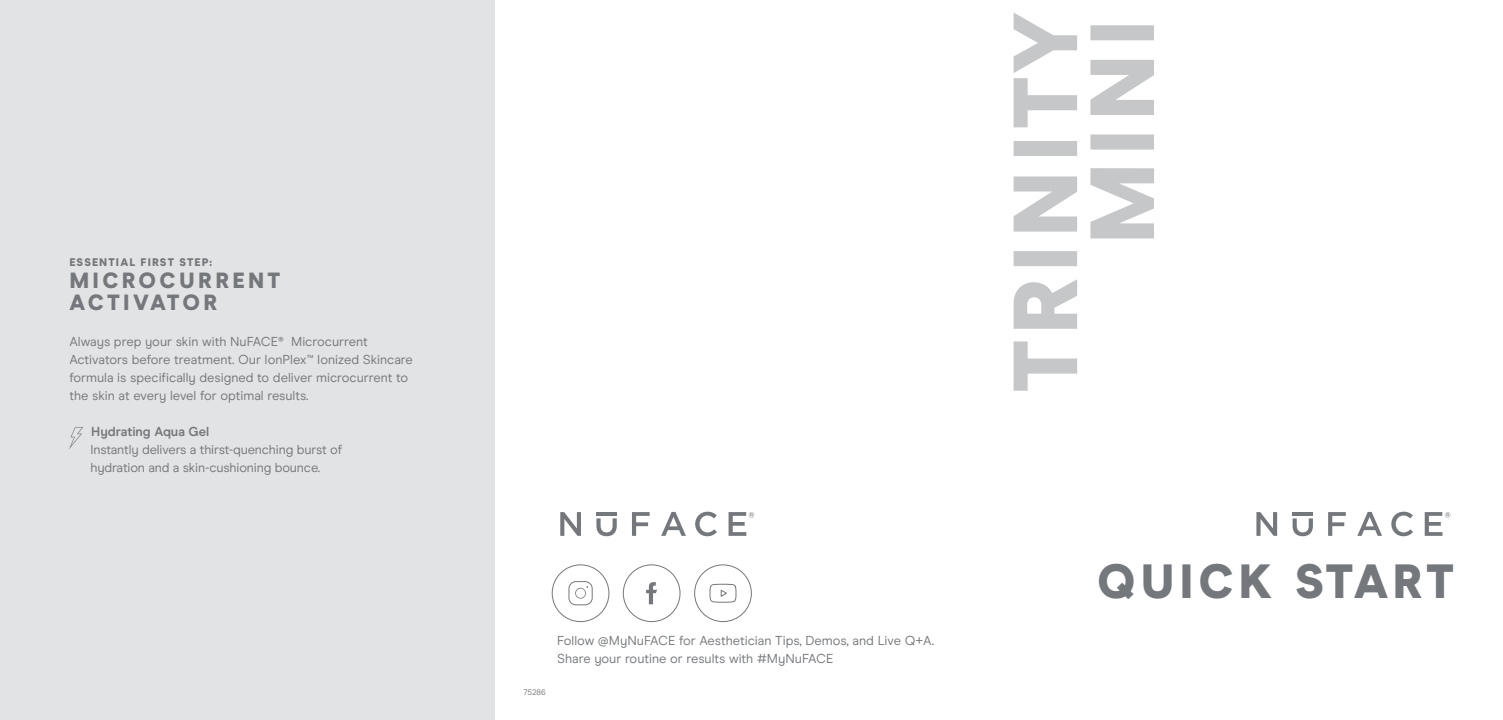
<style>
.page{position:relative;width:1503px;height:720px;background:#fff}
.page>*{position:absolute;margin:0;border:0;box-sizing:border-box;transform-origin:0 0}
.t1{font:900 48px "Modern Era";letter-spacing:.09em;color:#74777b}
.t2{font:900 22px/22px "Modern Era";letter-spacing:.15em;color:#74777b}
.t3{font:13px/18px "Modern Era";color:#74777b}
.t4{font:700 13px "Modern Era";color:#74777b}
.t5{font:900 11px "Modern Era";letter-spacing:.1em;color:#74777b}
.t6{font:8px "Modern Era";color:#74777b}
</style>
<div class="page">
<div style="left:0;top:0;width:495px;height:720px;background:#e2e3e4"></div>
<svg style="left:560px;top:512px;width:21px;height:24px"></svg>
<hr style="left:596px;top:512px;width:21px;height:3px;background:#74777b">
<svg style="left:596px;top:518px;width:21px;height:18px"></svg>
<svg style="left:632px;top:512px;width:18px;height:24px"></svg>
<svg style="left:661px;top:512px;width:25px;height:24px"></svg>
<svg style="left:695px;top:512px;width:22px;height:24px"></svg>
<svg style="left:729px;top:512px;width:25px;height:24px"></svg>
<svg style="left:1014px;top:13px;width:63px;height:378px"></svg>
<svg style="left:1090px;top:25px;width:64px;height:213px"></svg>
<svg style="left:1256px;top:512px;width:21px;height:24px"></svg>
<hr style="left:1293px;top:512px;width:20px;height:3px;background:#74777b">
<svg style="left:1293px;top:518px;width:20px;height:18px"></svg>
<svg style="left:1328px;top:512px;width:18px;height:24px"></svg>
<svg style="left:1357px;top:512px;width:25px;height:24px"></svg>
<svg style="left:1391px;top:512px;width:22px;height:24px"></svg>
<svg style="left:1425px;top:512px;width:25px;height:24px"></svg>
<svg style="left:69px;top:427px;width:14px;height:22px"></svg>
<div style="left:623px;top:565px;width:57px;height:57px;border:1px solid #74777b;border-radius:50%"></div>
<svg style="left:646px;top:582px;width:11px;height:22px"></svg>
<div style="left:695px;top:565px;width:56px;height:57px;border:1px solid #74777b;border-radius:50%"></div>
<svg style="left:710px;top:583px;width:26px;height:20px"></svg>
<div style="left:552px;top:565px;width:57px;height:57px;border:1px solid #74777b;border-radius:50%"></div>
<div style="left:569px;top:581px;width:23px;height:24px;border:1px solid #74777b;border-radius:7px"></div>
<svg style="left:575px;top:586px;width:13px;height:13px"></svg>
<p class="t5" style="left:69px;top:256px;width:144px">ESSENTIAL FIRST STEP:</p>
<h2 class="t2" style="left:69px;top:270px;width:213px">MICROCURRENT<br>ACTIVATOR</h2>
<p class="t3" style="left:69px;top:333px;width:345px">Always prep your skin with NuFACE® Microcurrent Activators before treatment. Our IonPlex™ Ionized Skincare formula is specifically designed to deliver microcurrent to the skin at every level for optimal results.</p>
<p class="t4" style="left:91px;top:424px;width:120px">Hydrating Aqua Gel</p>
<p class="t3" style="left:90px;top:441px;width:253px">Instantly delivers a thirst-quenching burst of hydration and a skin-cushioning bounce.</p>
<p class="t6" style="left:523px;top:688px;width:24px">75286</p>
<p class="t3" style="left:557px;top:631px;width:379px">Follow @MyNuFACE for Aesthetician Tips, Demos, and Live Q+A.<br>Share your routine or results with #MyNuFACE</p>
<h1 class="t1" style="left:1097px;top:552px;width:358px">QUICK START</h1>
</div>
